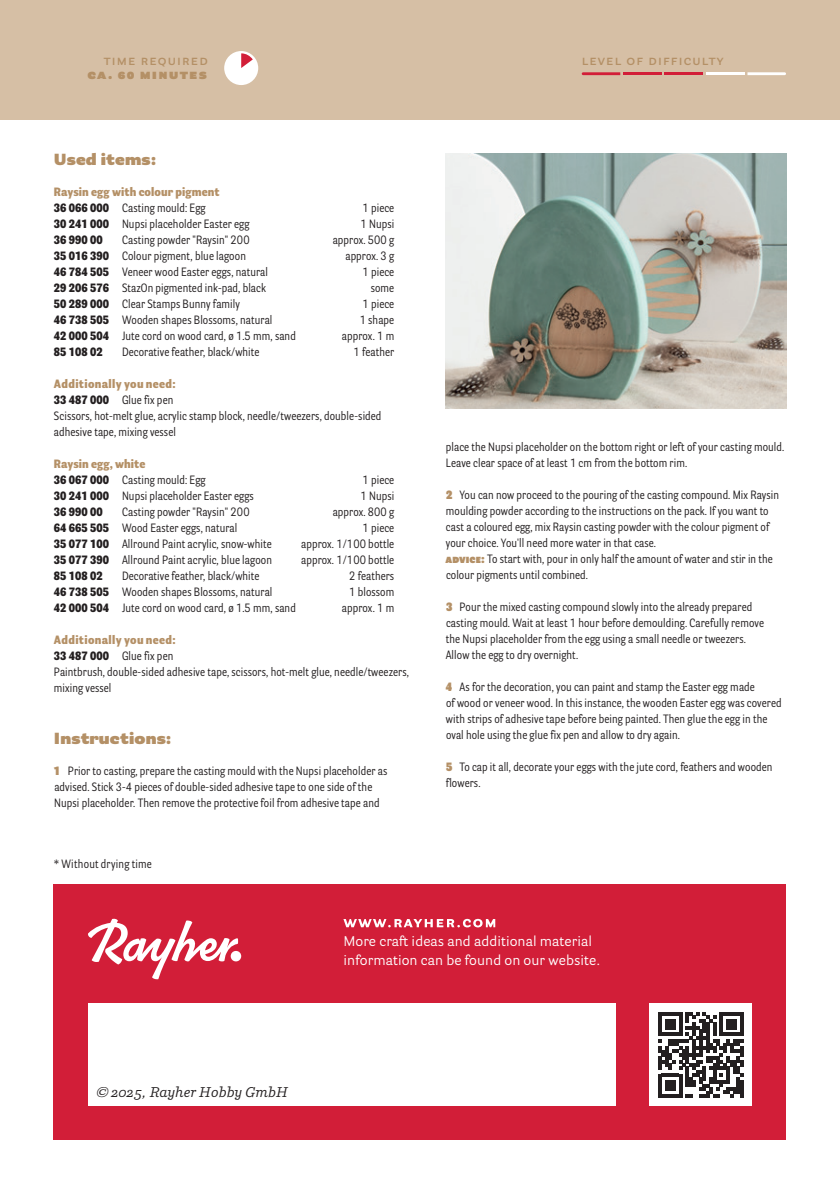
<style>
.page{position:relative;width:840px;height:1191px;background:#fff}
.page>*{position:absolute;margin:0;border:0;box-sizing:border-box;transform-origin:0 0}
.t1{font:900 16px "Parry Grotesque Pro";letter-spacing:.01em;color:#b49066}
.t2{font:14px/18px "Parry Grotesque Pro";letter-spacing:.005em;color:#fff}
.t3{font:600 14px "Parry Grotesque Pro";letter-spacing:.08em;color:#b49066}
.t4{font:italic 14px "Parry Pro";letter-spacing:.01em;color:#231f20}
.t5{font:900 14px "Parry Grotesque Pro";letter-spacing:.08em;color:#b49066}
.t6{font:12px/16px "Parry Grot Con Pro";letter-spacing:.005em;color:#231f20}
.t7{font:900 12px/16px "Parry Grot Con Pro";letter-spacing:.005em;color:#b49066}
.t8{font:900 12px "Parry Grot Con Pro";letter-spacing:.005em;color:#231f20}
.s1{color:#231f20}
.s2{font-weight:400;color:#231f20}
.s3{font-weight:900}
.s4{font-weight:900;color:#b49066}
</style>
<div class="page">
<div style="left:54px;top:884px;width:731px;height:256px;background:#d21e38"></div>
<div style="left:0;top:0;width:839px;height:119px;background:#d6bfa5"></div>
<div style="left:88px;top:1003px;width:527px;height:103px;background:#fff"></div>
<div style="left:224px;top:51px;width:34px;height:34px;background:#fff;border-radius:50%"></div>
<svg style="left:241px;top:53px;width:12px;height:15px"></svg>
<svg style="left:581px;top:72px;width:39px;height:3px"></svg>
<hr style="left:622px;top:72px;width:39px;height:3px;background:#d21e38">
<hr style="left:664px;top:72px;width:38px;height:3px;background:#d21e38">
<hr style="left:705px;top:72px;width:39px;height:3px;background:#fff">
<svg style="left:747px;top:72px;width:38px;height:3px"></svg>
<svg style="left:343px;top:919px;width:152px;height:8px"></svg>
<svg style="left:88px;top:918px;width:150px;height:61px"></svg>
<div style="left:230px;top:951px;width:11px;height:10px;background:#fff;border-radius:50%"></div>
<div style="left:649px;top:1003px;width:102px;height:103px;background:#fff"></div>
<svg style="left:658px;top:1012px;width:85px;height:85px"></svg>
<img style="left:445px;top:153px;width:340px;height:255px">
<p class="t3" style="left:104px;top:50px;width:105px">time required</p>
<p class="t3" style="left:581px;top:50px;width:143px">level of difficulty</p>
<p class="t5" style="left:87px;top:63px;width:121px">ca. 60 minutes</p>
<h1 class="t1" style="left:54px;top:148px;width:104px">Used items:</h1>
<p class="t7" style="left:54px;top:184px;width:167px">Raysin egg with colour pigment<br><span class="s1">36 066 000</span> <span class="s2">Casting mould: Egg</span></p>
<p class="t6" style="left:362px;top:200px;width:33px">1 piece</p>
<p class="t6" style="left:54px;top:216px;width:197px"><span class="s3">30 241 000</span> Nupsi placeholder Easter egg</p>
<p class="t6" style="left:360px;top:216px;width:35px">1 Nupsi</p>
<p class="t8" style="left:54px;top:231px;width:50px">36 990 00</p>
<p class="t6" style="left:122px;top:232px;width:129px">Casting powder "Raysin" 200</p>
<p class="t6" style="left:332px;top:232px;width:63px">approx. 500 g</p>
<p class="t6" style="left:54px;top:248px;width:193px"><span class="s3">35 016 390</span> Colour pigment, blue lagoon</p>
<p class="t6" style="left:345px;top:248px;width:50px">approx. 3 g</p>
<p class="t6" style="left:54px;top:264px;width:215px"><span class="s3">46 784 505</span> Veneer wood Easter eggs, natural</p>
<p class="t6" style="left:362px;top:264px;width:33px">1 piece</p>
<p class="t6" style="left:54px;top:280px;width:213px"><span class="s3">29 206 576</span> StazOn pigmented ink-pad, black</p>
<p class="t6" style="left:370px;top:280px;width:25px">some</p>
<p class="t6" style="left:54px;top:296px;width:187px"><span class="s3">50 289 000</span> Clear Stamps Bunny family</p>
<p class="t6" style="left:362px;top:296px;width:33px">1 piece</p>
<p class="t6" style="left:54px;top:312px;width:220px"><span class="s3">46 738 505</span> Wooden shapes Blossoms, natural</p>
<p class="t6" style="left:359px;top:312px;width:36px">1 shape</p>
<p class="t6" style="left:54px;top:328px;width:243px"><span class="s3">42 000 504</span> Jute cord on wood card, ø 1.5 mm, sand</p>
<p class="t6" style="left:342px;top:328px;width:54px">approx. 1 m</p>
<p class="t8" style="left:54px;top:343px;width:50px">85 108 02</p>
<p class="t6" style="left:122px;top:344px;width:139px">Decorative feather, black/white</p>
<p class="t6" style="left:353px;top:344px;width:42px">1 feather</p>
<p class="t6" style="left:54px;top:376px;width:329px"><span class="s4">Additionally you need:<br></span><span class="s3">33 487 000</span> Glue fix pen<br>Scissors, hot-melt glue, acrylic stamp block, needle/tweezers, double-sided adhesive tape, mixing vessel</p>
<p class="t6" style="left:54px;top:456px;width:153px"><span class="s4">Raysin egg, white<br></span><span class="s3">36 067 000</span> Casting mould: Egg</p>
<p class="t6" style="left:362px;top:472px;width:33px">1 piece</p>
<p class="t6" style="left:54px;top:488px;width:201px"><span class="s3">30 241 000</span> Nupsi placeholder Easter eggs</p>
<p class="t6" style="left:360px;top:488px;width:35px">1 Nupsi</p>
<p class="t8" style="left:54px;top:503px;width:50px">36 990 00</p>
<p class="t6" style="left:122px;top:504px;width:129px">Casting powder "Raysin" 200</p>
<p class="t6" style="left:332px;top:504px;width:63px">approx. 800 g</p>
<p class="t6" style="left:54px;top:520px;width:185px"><span class="s3">64 665 505</span> Wood Easter eggs, natural</p>
<p class="t6" style="left:362px;top:520px;width:33px">1 piece</p>
<p class="t6" style="left:54px;top:536px;width:219px"><span class="s3">35 077 100</span> Allround Paint acrylic, snow-white</p>
<p class="t6" style="left:301px;top:536px;width:94px">approx. 1/100 bottle</p>
<p class="t6" style="left:54px;top:552px;width:219px"><span class="s3">35 077 390</span> Allround Paint acrylic, blue lagoon</p>
<p class="t6" style="left:301px;top:552px;width:94px">approx. 1/100 bottle</p>
<p class="t8" style="left:54px;top:567px;width:50px">85 108 02</p>
<p class="t6" style="left:122px;top:568px;width:139px">Decorative feather, black/white</p>
<p class="t6" style="left:349px;top:568px;width:47px">2 feathers</p>
<p class="t6" style="left:54px;top:584px;width:220px"><span class="s3">46 738 505</span> Wooden shapes Blossoms, natural</p>
<p class="t6" style="left:349px;top:584px;width:46px">1 blossom</p>
<p class="t6" style="left:54px;top:600px;width:243px"><span class="s3">42 000 504</span> Jute cord on wood card, ø 1.5 mm, sand</p>
<p class="t6" style="left:342px;top:600px;width:54px">approx. 1 m</p>
<p class="t6" style="left:54px;top:632px;width:356px"><span class="s4">Additionally you need:<br></span><span class="s3">33 487 000</span> Glue fix pen<br>Paintbrush, double-sided adhesive tape, scissors, hot-melt glue, needle/tweezers, mixing vessel</p>
<h1 class="t1" style="left:54px;top:726px;width:119px">Instructions:</h1>
<p class="t6" style="left:54px;top:762px;width:335px"><span class="s4">1</span> Prior to casting, prepare the casting mould with the Nupsi placeholder as advised. Stick 3-4 pieces of double-sided adhesive tape to one side of the<br>Nupsi placeholder. Then remove the protective foil from adhesive tape and</p>
<p class="t6" style="left:54px;top:855px;width:99px">* Without drying time</p>
<p class="t6" style="left:445px;top:439px;width:340px">place the Nupsi placeholder on the bottom right or left of your casting mould.<br>Leave clear space of at least 1 cm from the bottom rim.</p>
<p class="t6" style="left:445px;top:487px;width:335px"><span class="s4">2</span> You can now proceed to the pouring of the casting compound. Mix Raysin moulding powder according to the instructions on the pack. If you want to cast a coloured egg, mix Raysin casting powder with the colour pigment of your choice. You'll need more water in that case.<br><span class="s4">advice:</span> To start with, pour in only half the amount of water and stir in the colour pigments until combined.</p>
<p class="t6" style="left:445px;top:599px;width:319px"><span class="s4">3</span> Pour the mixed casting compound slowly into the already prepared casting mould. Wait at least 1 hour before demoulding. Carefully remove the Nupsi placeholder from the egg using a small needle or tweezers.<br>Allow the egg to dry overnight.</p>
<p class="t6" style="left:445px;top:679px;width:337px"><span class="s4">4</span> As for the decoration, you can paint and stamp the Easter egg made<br>of wood or veneer wood. In this instance, the wooden Easter egg was covered with strips of adhesive tape before being painted. Then glue the egg in the oval hole using the glue fix pen and allow to dry again.</p>
<p class="t6" style="left:445px;top:759px;width:328px"><span class="s4">5</span> To cap it all, decorate your eggs with the jute cord, feathers and wooden flowers.</p>
<p class="t4" style="left:96px;top:1082px;width:193px">© 2025, Rayher Hobby GmbH</p>
<p class="t2" style="left:343px;top:932px;width:258px">More craft ideas and additional material information can be found on our website.</p>
</div>
